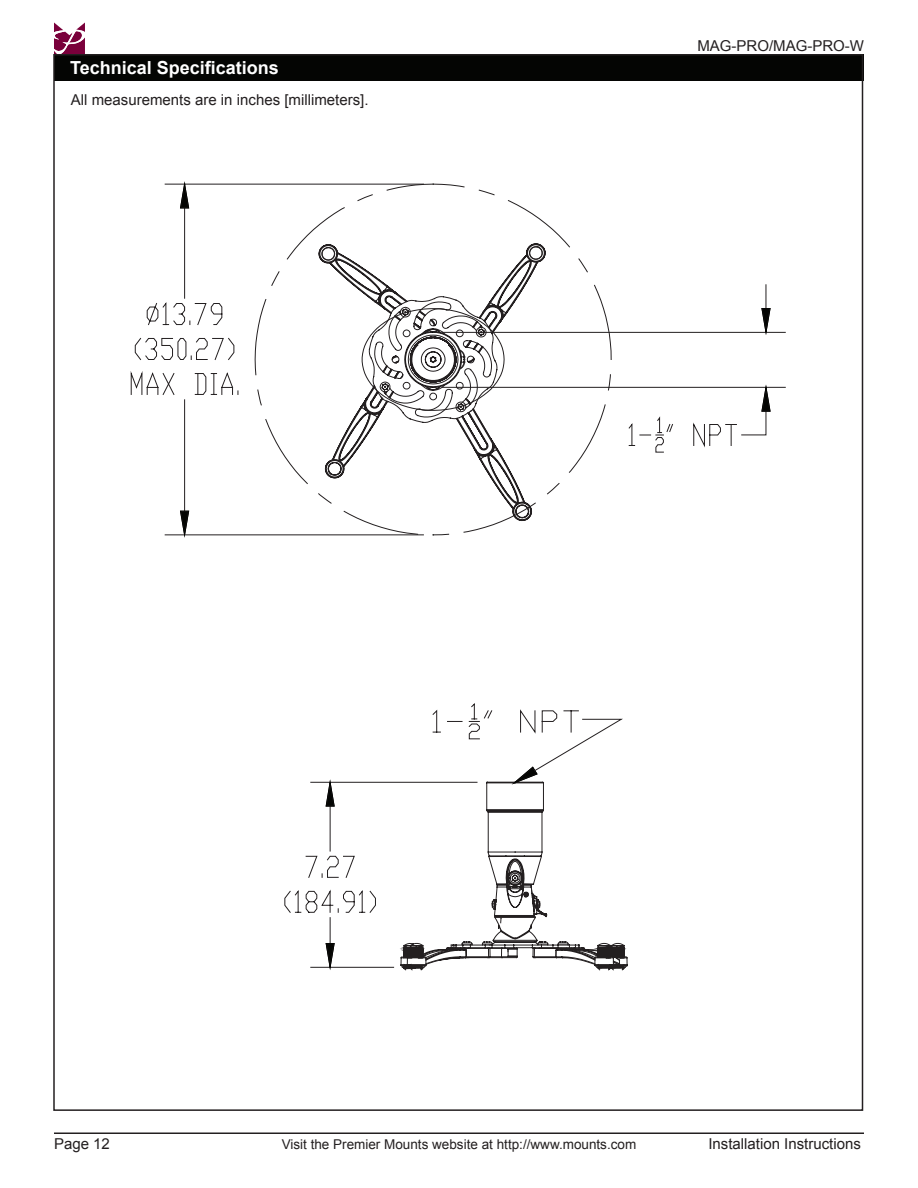
<style>
.page{position:relative;width:918px;height:1188px;background:#fff}
.page>*{position:absolute;margin:0;border:0;box-sizing:border-box;transform-origin:0 0}
.Heading_1{font:700 18px "Arial";color:#fff}
.t1{font:15px "Arial";color:#231f20}
.t2{font:13.5px "Arial";color:#231f20}
</style>
<div class="page">
<svg style="left:54px;top:22px;width:31px;height:32px"></svg>
<hr style="left:54px;top:1132px;width:810px;height:2px;background:#231f20">
<div style="left:54px;top:54px;width:810px;height:27px;background:#040503"></div>
<svg style="left:310px;top:782px;width:88px;height:186px"></svg>
<svg style="left:326px;top:779px;width:9px;height:28px"></svg>
<svg style="left:284px;top:856px;width:92px;height:57px"></svg>
<svg style="left:326px;top:943px;width:9px;height:27px"></svg>
<svg style="left:398px;top:703px;width:230px;height:268px"></svg>
<svg style="left:505px;top:200px;width:90px;height:321px"></svg>
<svg style="left:165px;top:184px;width:340px;height:351px"></svg>
<svg style="left:180px;top:511px;width:9px;height:27px"></svg>
<svg style="left:131px;top:302px;width:108px;height:93px"></svg>
<svg style="left:180px;top:181px;width:9px;height:28px"></svg>
<svg style="left:501px;top:284px;width:285px;height:151px"></svg>
<svg style="left:761px;top:308px;width:10px;height:28px"></svg>
<svg style="left:628px;top:416px;width:109px;height:37px"></svg>
<svg style="left:318px;top:244px;width:183px;height:234px"></svg>
<svg style="left:761px;top:384px;width:10px;height:28px"></svg>
<p class="Heading_1" style="left:70px;top:56px;width:210px">Technical Specifications</p>
<p class="t1" style="left:71px;top:90px;width:299px">All measurements are in inches [millimeters].</p>
<p class="t1" style="left:697px;top:36px;width:168px">MAG-PRO/MAG-PRO-W</p>
<p class="t1" style="left:54px;top:1134px;width:57px">Page 12</p>
<p class="t2" style="left:282px;top:1135px;width:356px">Visit the Premier Mounts website at http://www.mounts.com</p>
<p class="t1" style="left:708px;top:1134px;width:154px">Installation Instructions</p>
</div>
